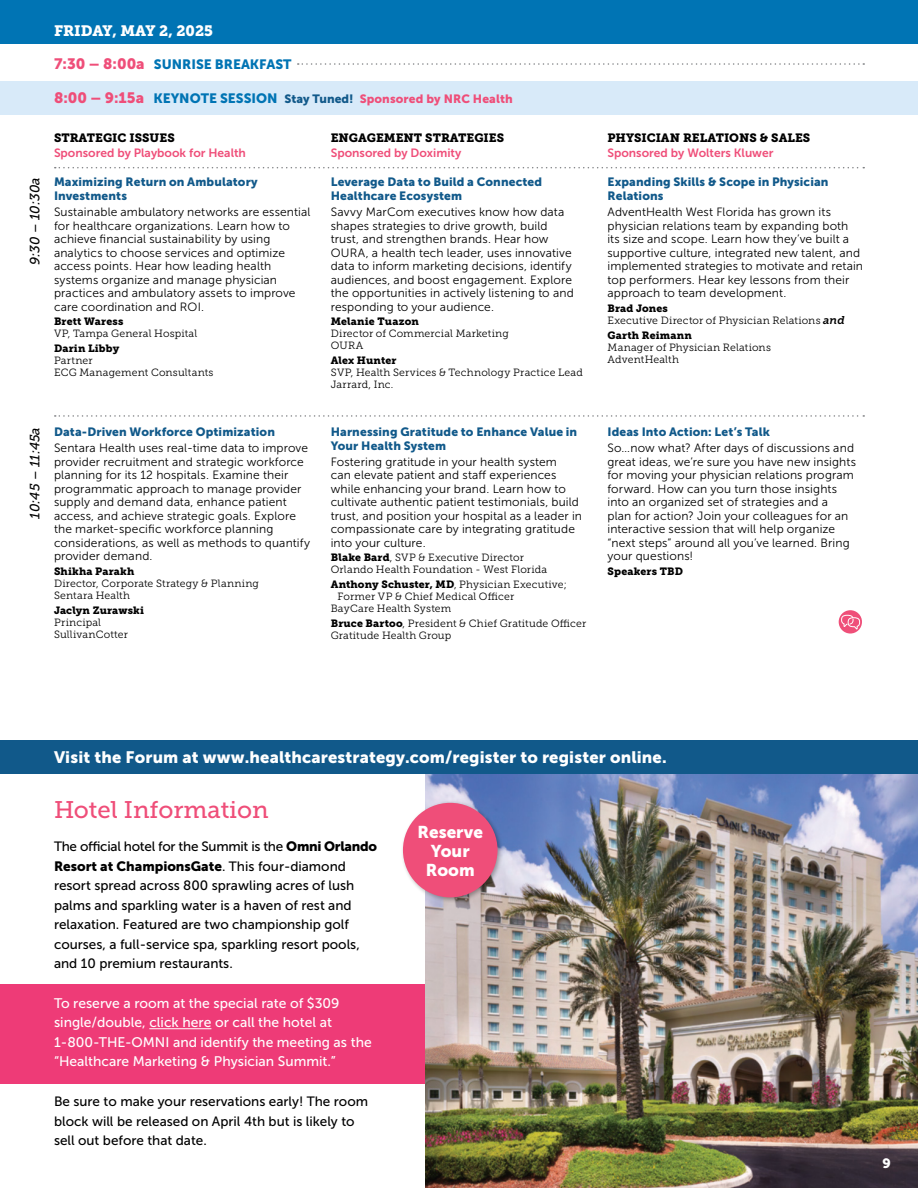
<style>
.page{position:relative;width:918px;height:1188px;background:#fff}
.page>*{position:absolute;margin:0;border:0;box-sizing:border-box;transform-origin:0 0}
.t1{font:24px "Museo Slab 500";color:#ef4e79}
.t2{font:16.95px/18.9px "Museo Sans 900";color:#fff;text-align:center}
.t3{font:16.5px "Museo Sans 900";letter-spacing:.01em;color:#fff}
.t4{font:15px "Museo Slab 900";color:#fff}
.t5{font:13.8px/19.5px "Museo Sans 500";color:#fff}
.t6{font:13.5px/19.5px "Museo Sans 500";color:#000}
.t7{font:13.5px "Museo Sans 500";letter-spacing:-.02em;color:#000}
.t8{font:13.5px "Museo Sans 900";color:#000}
.t9{font:13.5px "Museo Sans 900";color:#0074b4}
.t10{font:italic 13.5px "Museo Slab 500";letter-spacing:-.005em;color:#000}
.t11{font:13.5px "Museo Slab 900";color:#fff}
.t12{font:12px/13.5px "Museo Sans 300";letter-spacing:.01em;color:#000}
.t13{font:12px/13.5px "Museo Sans 900";letter-spacing:.01em;color:#11598a}
.t14{font:12px "Museo Sans 700";color:#ef4e79}
.t15{font:12px "Museo Slab 900";color:#000}
.t16{font:12px "Museo Sans 900";letter-spacing:.01em;color:#ef4e79}
.t17{font:10.5px/12px "Museo Slab 300";letter-spacing:.015em;color:#000}
.t18{font:10.5px "Museo Slab 900";letter-spacing:.015em;color:#000}
.s1{font-size:15px;color:#ef4e79}
.s2{font-size:15px}
.s3{font-size:13.5px;color:#0074b4}
.s4{color:#11598a}
.s5{font-family:"Museo Slab 900"}
.s6{font-family:"Museo Slab 700";font-style:italic;font-size:11.25px}
.s7{font-family:"Museo Sans 900"}
.s8{font-family:"Museo Sans 500"}
</style>
<div class="page">
<div style="left:0;top:81px;width:918px;height:33px;background:#d8eaf9"></div>
<div style="left:0;top:984px;width:425px;height:99px;background:#ee3b77"></div>
<img style="left:425px;top:774px;width:493px;height:414px">
<div style="left:0;top:0;width:918px;height:44px;background:#0074b4"></div>
<div style="left:0;top:740px;width:918px;height:34px;background:#11598a"></div>
<svg style="left:55px;top:167px;width:809px;height:1px"></svg>
<svg style="left:55px;top:415px;width:809px;height:2px"></svg>
<div style="left:400px;top:800px;width:104px;height:104px;background:#000;opacity:.33"></div>
<div style="left:403px;top:803px;width:95px;height:94px;background:#ef4e79;border-radius:50%"></div>
<svg style="left:298px;top:63px;width:566px;height:2px"></svg>
<svg style="left:839px;top:610px;width:23px;height:24px"></svg>
<svg style="left:841px;top:614px;width:19px;height:15px"></svg>
<hr style="left:149px;top:1028px;width:62px;height:1px;background:#fff">
<p class="t10" style="left:27px;top:265px;width:89px;rotate:-90deg">9:30 – 10:30a</p>
<p class="t4" style="left:54px;top:22px;width:161px">FRIDAY, MAY 2, 2025</p>
<p class="t9" style="left:54px;top:56px;width:239px"><span class="s1">7:30 – 8:00a</span> SUNRISE BREAKFAST</p>
<p class="t16" style="left:54px;top:92px;width:460px"><span class="s2">8:00 – 9:15a</span> <span class="s3">KEYNOTE SESSION</span> <span class="s4">Stay Tuned!</span> Sponsored by NRC Health</p>
<p class="t15" style="left:54px;top:131px;width:122px">STRATEGIC ISSUES</p>
<p class="t14" style="left:54px;top:146px;width:193px">Sponsored by Playbook for Health</p>
<p class="t13" style="left:54px;top:175px;width:205px">Maximizing Return on Ambulatory<br>Investments</p>
<p class="t12" style="left:54px;top:205px;width:258px">Sustainable ambulatory networks are essential for healthcare organizations. Learn how to achieve financial sustainability by using analytics to choose services and optimize access points. Hear how leading health systems organize and manage physician practices and ambulatory assets to improve care coordination and ROI.</p>
<p class="t18" style="left:54px;top:316px;width:71px">Brett Waress</p>
<p class="t17" style="left:54px;top:328px;width:145px">VP, Tampa General Hospital</p>
<p class="t18" style="left:54px;top:342px;width:67px">Darin Libby</p>
<p class="t17" style="left:54px;top:355px;width:161px">Partner<br>ECG Management Consultants</p>
<p class="t15" style="left:331px;top:131px;width:175px">ENGAGEMENT STRATEGIES</p>
<p class="t14" style="left:331px;top:146px;width:132px">Sponsored by Doximity</p>
<p class="t13" style="left:331px;top:175px;width:213px">Leverage Data to Build a Connected<br>Healthcare Ecosystem</p>
<p class="t12" style="left:331px;top:205px;width:245px">Savvy MarCom executives know how data shapes strategies to drive growth, build trust, and strengthen brands. Hear how OURA, a health tech leader, uses innovative data to inform marketing decisions, identify audiences, and boost engagement. Explore the opportunities in actively listening to and responding to your audience.</p>
<p class="t18" style="left:331px;top:316px;width:90px">Melanie Tuazon</p>
<p class="t17" style="left:331px;top:328px;width:180px">Director of Commercial Marketing<br>OURA</p>
<p class="t18" style="left:331px;top:354px;width:67px">Alex Hunter</p>
<p class="t17" style="left:331px;top:367px;width:254px">SVP, Health Services &amp; Technology Practice Lead<br>Jarrard, Inc.</p>
<p class="t10" style="left:27px;top:519px;width:93px;rotate:-90deg">10:45 – 11:45a</p>
<p class="t13" style="left:54px;top:425px;width:222px">Data-Driven Workforce Optimization</p>
<p class="t12" style="left:54px;top:441px;width:258px">Sentara Health uses real-time data to improve provider recruitment and strategic workforce planning for its 12 hospitals. Examine their programmatic approach to manage provider supply and demand data, enhance patient access, and achieve strategic goals. Explore the market-specific workforce planning considerations, as well as methods to quantify provider demand.</p>
<p class="t18" style="left:54px;top:565px;width:82px">Shikha Parakh</p>
<p class="t17" style="left:54px;top:577px;width:207px">Director, Corporate Strategy &amp; Planning<br>Sentara Health</p>
<p class="t18" style="left:54px;top:604px;width:92px">Jaclyn Zurawski</p>
<p class="t17" style="left:54px;top:616px;width:76px">Principal<br>SullivanCotter</p>
<p class="t13" style="left:331px;top:425px;width:248px">Harnessing Gratitude to Enhance Value in<br>Your Health System</p>
<p class="t12" style="left:331px;top:455px;width:253px">Fostering gratitude in your health system<br>can elevate patient and staff experiences while enhancing your brand. Learn how to cultivate authentic patient testimonials, build trust, and position your hospital as a leader in compassionate care by integrating gratitude into your culture.</p>
<p class="t17" style="left:331px;top:552px;width:218px"><span class="s5">Blake Bard</span>, SVP &amp; Executive Director<br>Orlando Health Foundation - West Florida</p>
<p class="t17" style="left:331px;top:579px;width:238px"><span class="s5">Anthony Schuster, MD</span>, Physician Executive;</p>
<p class="t17" style="left:337px;top:591px;width:178px">Former VP &amp; Chief Medical Officer</p>
<p class="t17" style="left:331px;top:603px;width:122px">BayCare Health System</p>
<p class="t17" style="left:331px;top:617px;width:257px"><span class="s5">Bruce Bartoo</span>, President &amp; Chief Gratitude Officer<br>Gratitude Health Group</p>
<p class="t15" style="left:607px;top:131px;width:204px">PHYSICIAN RELATIONS &amp; SALES</p>
<p class="t14" style="left:607px;top:146px;width:168px">Sponsored by Wolters Kluwer</p>
<p class="t13" style="left:608px;top:175px;width:223px">Expanding Skills &amp; Scope in Physician<br>Relations</p>
<p class="t12" style="left:608px;top:205px;width:257px">AdventHealth West Florida has grown its physician relations team by expanding both its size and scope. Learn how they’ve built a supportive culture, integrated new talent, and implemented strategies to motivate and retain top performers. Hear key lessons from their approach to team development.</p>
<p class="t18" style="left:608px;top:302px;width:62px">Brad Jones</p>
<p class="t17" style="left:608px;top:314px;width:239px">Executive Director of Physician Relations <span class="s6">and</span></p>
<p class="t18" style="left:607px;top:329px;width:86px">Garth Reimann</p>
<p class="t17" style="left:607px;top:341px;width:165px">Manager of Physician Relations<br>AdventHealth</p>
<p class="t13" style="left:607px;top:425px;width:164px">Ideas Into Action: Let’s Talk</p>
<p class="t12" style="left:607px;top:441px;width:250px">So … now what? After days of discussions and great ideas, we’re sure you have new insights for moving your physician relations program forward. How can you turn those insights into an organized set of strategies and a<br>plan for action? Join your colleagues for an interactive session that will help organize “next steps” around all you’ve learned. Bring your questions!</p>
<p class="t18" style="left:608px;top:565px;width:77px">Speakers TBD</p>
<h3 class="t3" style="left:54px;top:748px;width:614px">Visit the Forum at www.healthcarestrategy.com/register to register online.</h3>
<h1 class="t1" style="left:54px;top:796px;width:216px">Hotel Information</h1>
<p class="t7" style="left:54px;top:839px;width:325px">The official hotel for the Summit is the <span class="s7">Omni Orlando</span></p>
<p class="t8" style="left:54px;top:858px;width:294px">Resort at ChampionsGate<span class="s8">. This four-diamond</span></p>
<p class="t6" style="left:54px;top:876px;width:307px">resort spread across 800 sprawling acres of lush palms and sparkling water is a haven of rest and relaxation. Featured are two championship golf courses, a full-service spa, sparkling resort pools, and 10 premium restaurants.</p>
<p class="t5" style="left:54px;top:993px;width:319px">To reserve a room at the special rate of $309 single/double, click here or call the hotel at 1-800-THE-OMNI and identify the meeting as the “Healthcare Marketing &amp; Physician Summit.”</p>
<p class="t6" style="left:54px;top:1092px;width:316px">Be sure to make your reservations early! The room block will be released on April 4th but is likely to sell out before that date.</p>
<h2 class="t2" style="left:418px;top:822px;width:67px">Reserve<br>Your<br>Room</h2>
<p class="t11" style="left:883px;top:1155px;width:10px">9</p>
</div>
